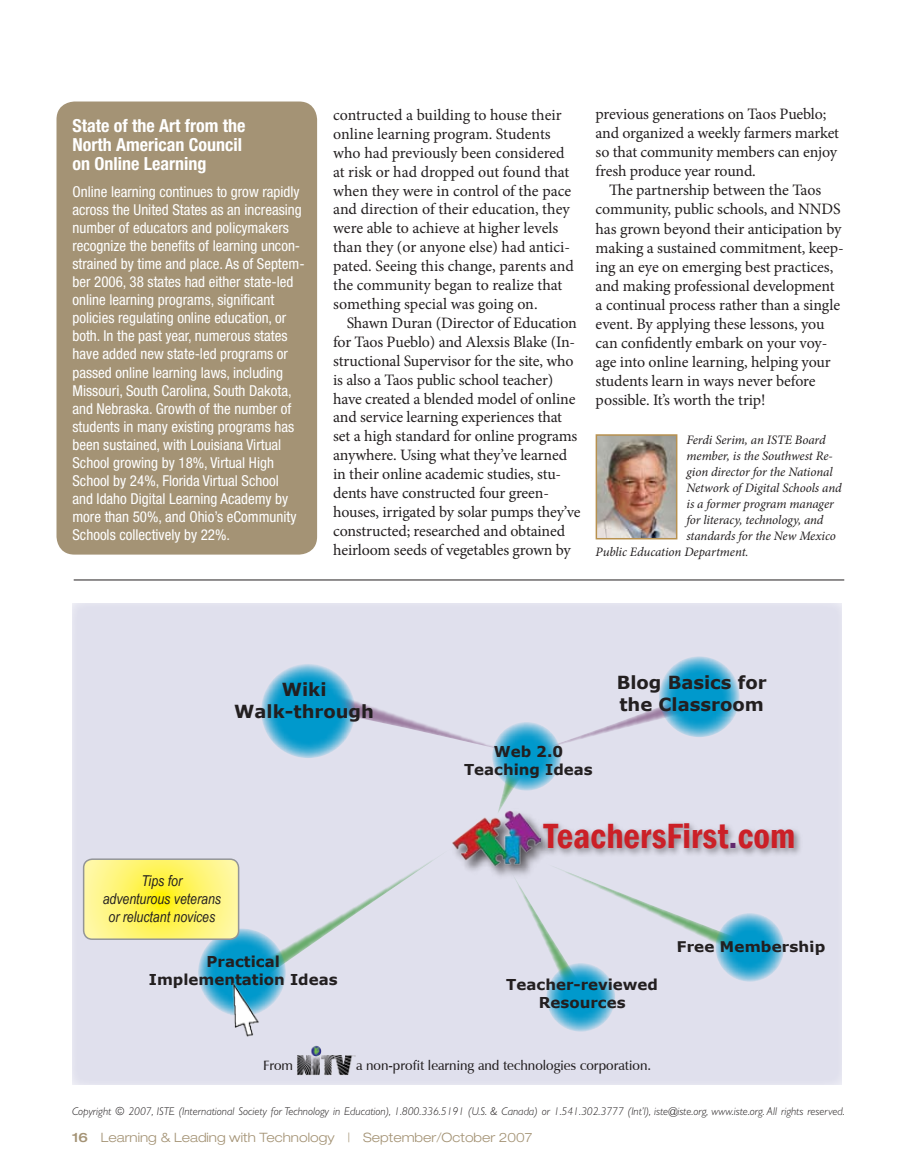
<style>
.page{position:relative;width:905px;height:1175px;background:#fff}
.page>*{position:absolute;margin:0;border:0;box-sizing:border-box;transform-origin:0 0}
.t1{font:600 condensed 36px "Franklin Gothic";color:#cb2027}
.t2{font:700 condensed 18px/18.9px "Helvetica Neue LT Std";color:#fff}
.t3{font:700 18px/21.6px "Verdana";color:#231f20;text-align:center}
.t4{font:15.9px/18.9px "Minion Pro";letter-spacing:-.01em;color:#231f20}
.t5{font:condensed 15px/18px "Helvetica Neue LT Std";color:#fff}
.t6{font:700 15px/18px "Verdana";color:#231f20;text-align:center}
.t7{font:italic 15px/18px "Arial Narrow";color:#231f20;text-align:center}
.t8{font:700 14.7px "Verdana";color:#231f20;scale:1.05 1}
.t9{font:600 13.5px "Zapf Humanist 601 BT";color:#231f20}
.t10{font:italic 12.9px "Minion Pro";letter-spacing:-.01em;color:#231f20}
.t11{font:300 expanded 12.9px "Helvetica Neue LT Std";color:#a49375}
.t12{font:italic 300 11.25px "Gill Sans Std";color:#231f20}
.s1{color:#62286d}
.s2{font-weight:500}
</style>
<div class="page">
<div style="left:56px;top:101px;width:261px;height:453px;background:#a49375;border-radius:18px"></div>
<div style="left:72px;top:603px;width:769px;height:481px;background:#e0e0ed"></div>
<svg style="left:539px;top:695px;width:157px;height:55px;background:#dcdae8"></svg>
<img style="left:295px;top:1045px;width:60px;height:30px">
<svg style="left:328px;top:683px;width:193px;height:71px;background:#dbd9e7"></svg>
<div style="left:450px;top:808px;width:105px;height:72px;background:#231f20;opacity:.75"></div>
<img style="left:452px;top:810px;width:88px;height:55px">
<div style="left:539px;top:819px;width:264px;height:39px;background:#231f20;opacity:.48"></div>
<div style="left:254px;top:846px;width:199px;height:132px;background:#e0e0ed"></div>
<svg style="left:511px;top:862px;width:243px;height:135px;background:#dbdde8"></svg>
<svg style="left:546px;top:963px;width:69px;height:68px;background:#42add3"></svg>
<svg style="left:497px;top:774px;width:25px;height:40px"></svg>
<svg style="left:715px;top:913px;width:69px;height:68px;background:#42add3"></svg>
<svg style="left:492px;top:722px;width:69px;height:68px;background:#42add4"></svg>
<svg style="left:198px;top:928px;width:88px;height:88px;background:#36a9d1"></svg>
<svg style="left:261px;top:663px;width:94px;height:95px;background:#32a7d2"></svg>
<svg style="left:84px;top:859px;width:154px;height:80px;background:#fef46d"></svg>
<div style="left:83px;top:858px;width:156px;height:82px;border:2px solid #939598;border-radius:9px"></div>
<svg style="left:659px;top:656px;width:80px;height:81px;background:#38a9d3"></svg>
<img style="left:213px;top:978px;width:60px;height:61px">
<img style="left:598px;top:437px;width:76px;height:99px">
<div style="left:595px;top:434px;width:82px;height:105px;border:2px solid #b8914f"></div>
<hr style="left:74px;top:579px;width:770px;height:1px;background:#231f20">
<p class="t2" style="left:72px;top:116px;width:174px">State of the Art from the<br>North American Council on Online Learning</p>
<p class="t5" style="left:72px;top:183px;width:234px">Online learning continues to grow rapidly across the United States as an increasing number of educators and policymakers recognize the benefits of learning uncon&shy;strained by time and place. As of Septem&shy;ber 2006, 38 states had either state-led online learning programs, significant policies regulating online education, or both. In the past year, numerous states have added new state-led programs or passed online learning laws, including Missouri, South Carolina, South Dakota, and Nebraska. Growth of the number of students in many existing programs has been sustained, with Louisiana Virtual School growing by 18%, Virtual High School by 24%, Florida Virtual School<br>and Idaho Digital Learning Academy by more than 50%, and Ohio’s eCommunity Schools collectively by 22%.</p>
<p class="t4" style="left:333px;top:105px;width:242px">contructed a building to house their online learning program. Students who had previously been considered at risk or had dropped out found that when they were in control of the pace and direction of their education, they were able to achieve at higher levels than they (or anyone else) had antici&shy;pated. Seeing this change, parents and the community began to realize that something special was going on.</p>
<p class="t4" style="left:333px;top:313px;width:249px;text-indent:14px">Shawn Duran (Director of Education for Taos Pueblo) and Alexsis Blake (In&shy;structional Supervisor for the site, who is also a Taos public school teacher) have created a blended model of online and service learning experiences that set a high standard for online programs anywhere. Using what they’ve learned in their online academic studies, stu&shy;dents have constructed four green&shy;houses, irrigated by solar pumps they’ve constructed; researched and obtained heirloom seeds of vegetables grown by</p>
<p class="t4" style="left:595px;top:105px;width:245px">previous generations on Taos Pueblo; and organized a weekly farmers market so that community members can enjoy fresh produce year round.</p>
<p class="t4" style="left:595px;top:181px;width:250px;text-indent:14px">The partnership between the Taos community, public schools, and NNDS has grown beyond their anticipation by making a sustained commitment, keep&shy;ing an eye on emerging best practices, and making professional development a continual process rather than a single event. By applying these lessons, you can confidently embark on your voy&shy;age into online learning, helping your students learn in ways never before possible. It’s worth the trip!</p>
<p class="t10" style="left:686px;top:431px;width:141px">Ferdi Serim, an ISTE Board</p>
<p class="t10" style="left:686px;top:447px;width:148px">member, is the Southwest Re-</p>
<p class="t10" style="left:686px;top:463px;width:148px">gion director for the National</p>
<p class="t10" style="left:686px;top:479px;width:157px">Network of Digital Schools and</p>
<p class="t10" style="left:686px;top:495px;width:149px">is a former program manager</p>
<p class="t10" style="left:686px;top:511px;width:139px">for literacy, technology, and</p>
<p class="t10" style="left:686px;top:527px;width:151px">standards for the New Mexico</p>
<p class="t10" style="left:595px;top:543px;width:154px">Public Education Department.</p>
<p class="t3" style="left:234px;top:678px;width:141px">Wiki<br>Walk-through</p>
<p class="t3" style="left:616px;top:671px;width:151px;text-align:left">Blog Basics for the Classroom</p>
<p class="t6" style="left:464px;top:742px;width:130px">Web 2.0<br>Teaching Ideas</p>
<p class="t7" style="left:103px;top:871px;width:120px">Tips for<br>adventurous veterans or reluctant novices</p>
<p class="t6" style="left:149px;top:952px;width:190px">Practical<br>Implementation Ideas</p>
<h1 class="t1" style="left:544px;top:812px;width:253px">TeachersFirst<span class="s1">.</span>com</h1>
<p class="t6" style="left:506px;top:975px;width:153px">Teacher-reviewed<br>Resources</p>
<p class="t8" style="left:676px;top:937px;width:144px">Free Membership</p>
<p class="t9" style="left:263px;top:1057px;width:31px">From</p>
<p class="t9" style="left:356px;top:1057px;width:296px">a non-profit learning and technologies corporation.</p>
<p class="t12" style="left:72px;top:1105px;width:774px">Copyright © 2007, ISTE (International Society for Technology in Education), 1.800.336.5191 (U.S. &amp; Canada) or 1.541.302.3777 (Int’l), iste@iste.org, www.iste.org. All rights reserved.</p>
<p class="t11" style="left:72px;top:1129px;width:462px"><span class="s2">16</span> Learning &amp; Leading with Technology | September/October 2007</p>
</div>
